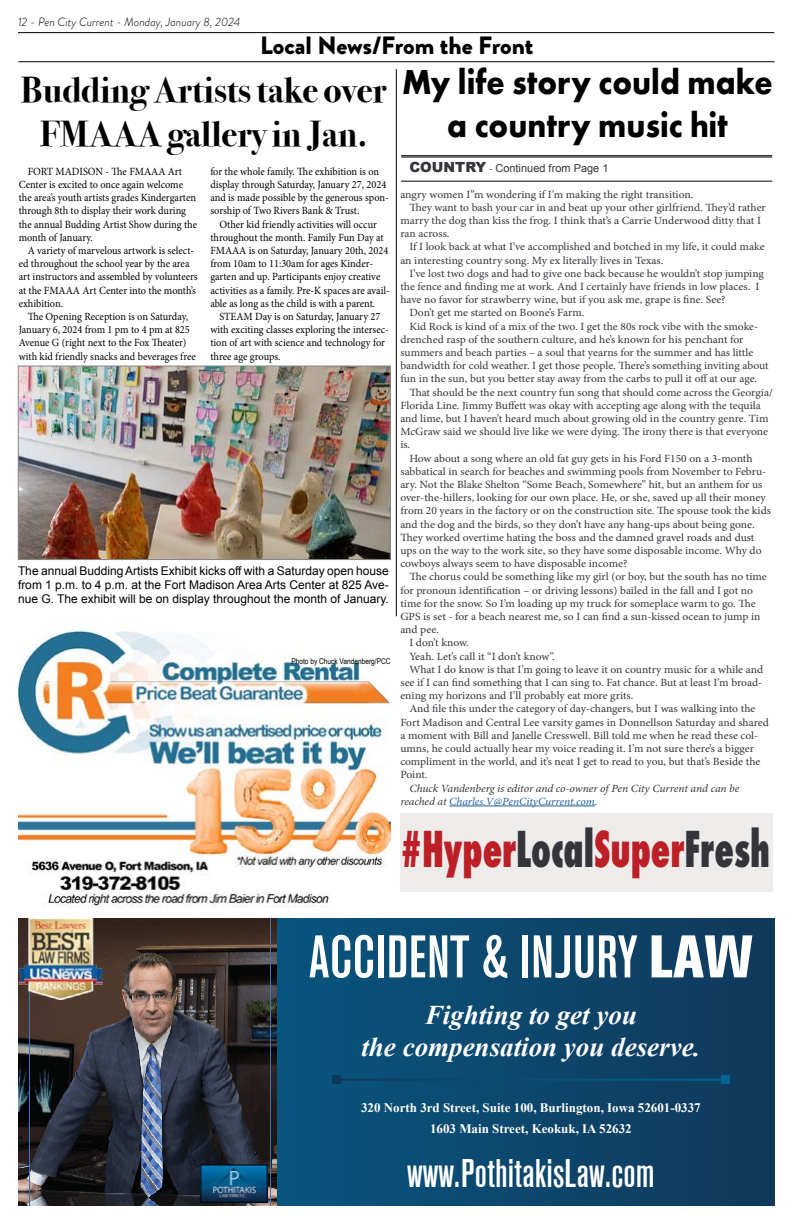
<style>
.page{position:relative;width:792px;height:1224px;background:#fff}
.page>*{position:absolute;margin:0;border:0;box-sizing:border-box;transform-origin:0 0}
.t1{font:63px "Ancona Cd";color:#fff}
.t2{font:800 condensed 48px "Futura";color:#bc2026;scale:.75 1}
.t3{font:41.6px "Ancona Cd";color:#fff}
.t4{font:700 36px/43.2px "Bodoni Svty Two ITCTT";color:#000;text-align:center}
.t5{font:700 36px/43.2px "Futura PT";color:#000;text-align:center;scale:.9 1}
.t6{font:italic 700 27px/32.4px "Times New Roman";color:#fff;text-align:center}
.t7{font:900 25px "Brandon Grotesque";color:#000}
.t8{font:700 13px/21px "Times New Roman";color:#fff;text-align:center}
.t9{font:12px/14.4px "Arial";color:#000;text-align:justify}
.t10{font:italic 300 12px "Brandon Grotesque";color:#000}
.t11{font:11px "Minion Pro";letter-spacing:-.005em;color:#35343b;scale:1.05 1}
.t12{font:11px/13.2px "Minion Pro";color:#000;scale:.94 1}
.t13{font:italic 11px/13.2px "Minion Pro";letter-spacing:-.005em;color:#35343b;scale:1.05 1}
.t14{font:11px "Arial";color:#35343b}
.t15{font:8px "Arial Narrow";color:#000}
.s1{font-weight:900;font-size:14px}
.s2{font-family:"Minion Pro"}
.s3{color:#215e9e}
.s4{color:#35343b}
.s5{font-weight:800}
</style>
<div class="page">
<hr style="left:18px;top:32px;width:756px;height:1px;background:#000">
<hr style="left:18px;top:61px;width:757px;height:1px;background:#000">
<svg style="left:18px;top:918px;width:756px;height:288px;background:#0c466c"></svg>
<img style="left:19px;top:918px;width:257px;height:288px">
<img style="left:19px;top:918px;width:83px;height:81px">
<img style="left:203px;top:1167px;width:62px;height:33px">
<div style="left:201px;top:1165px;width:66px;height:37px;border:1px solid #000"></div>
<hr style="left:336px;top:1079px;width:390px;height:2px;background:#fff">
<svg style="left:722px;top:1076px;width:8px;height:8px"></svg>
<svg style="left:332px;top:1076px;width:8px;height:8px"></svg>
<img style="left:18px;top:628px;width:372px;height:279px">
<hr style="left:449px;top:806px;width:146px;height:1px;background:#215e9e">
<hr style="left:401px;top:155px;width:371px;height:1px;background:#000">
<hr style="left:401px;top:157px;width:371px;height:1px;background:#000">
<hr style="left:401px;top:181px;width:371px;height:1px;background:#000">
<div style="left:400px;top:814px;width:373px;height:78px;background:#edeceb"></div>
<hr style="left:396px;top:69px;width:1px;height:547px;background:#000">
<img style="left:20px;top:368px;width:369px;height:190px">
<div style="left:18px;top:366px;width:373px;height:194px;border:1px solid #888787"></div>
<p class="t10" style="left:18px;top:14px;width:224px">12 - Pen City Current - Monday, January 8, 2024</p>
<h3 class="t7" style="left:260px;top:28px;width:275px">Local News/From the Front</h3>
<h3 class="t4" style="left:21px;top:66px;width:368px">Budding Artists take over<br>FMAAA gallery in Jan.</h3>
<p class="t12" style="left:19px;top:165px;width:191px;text-indent:9px">FORT MADISON - The FMAAA Art Center is excited to once again welcome the area’s youth artists grades Kindergarten through 8th to display their work during the annual Budding Artist Show during the month of January.</p>
<p class="t12" style="left:19px;top:244px;width:192px;text-indent:9px">A variety of marvelous artwork is select&shy;ed throughout the school year by the area art instructors and assembled by volunteers at the FMAAA Art Center into the month’s exhibition.</p>
<p class="t12" style="left:19px;top:310px;width:190px;text-indent:9px">The Opening Reception is on Saturday, January 6, 2024 from 1 pm to 4 pm at 825<br>Avenue G (right next to the Fox Theater) with kid friendly snacks and beverages free</p>
<p class="t12" style="left:210px;top:165px;width:191px">for the whole family. The exhibition is on display through Saturday, January 27, 2024 and is made possible by the generous spon&shy;sorship of Two Rivers Bank &amp; Trust.</p>
<p class="t12" style="left:210px;top:217px;width:192px;text-indent:9px">Other kid friendly activities will occur throughout the month. Family Fun Day at FMAAA is on Saturday, January 20th, 2024 from 10am to 11:30am for ages Kinder&shy;garten and up. Participants enjoy creative activities as a family. Pre-K spaces are avail&shy;able as long as the child is with a parent.</p>
<p class="t12" style="left:210px;top:310px;width:191px;text-indent:9px">STEAM Day is on Saturday, January 27 with exciting classes exploring the intersec&shy;tion of art with science and technology for three age groups.</p>
<p class="t9" style="left:18px;top:563px;width:372px">The annual Budding Artists Exhibit kicks off with a Saturday open house from 1 p.m. to 4 p.m. at the Fort Madison Area Arts Center at 825 Ave&shy;nue G. The exhibit will be on display throughout the month of January.</p>
<p class="t15" style="left:291px;top:655px;width:101px">Photo by Chuck Vandenberg/PCC</p>
<h3 class="t5" style="left:402px;top:59px;width:414px">My life story could make a country music hit</h3>
<p class="t14" style="left:409px;top:161px;width:201px"><span class="s1">COUNTRY</span> <span class="s2">-</span> Continued from Page 1</p>
<p class="t11" style="left:400px;top:187px;width:281px">angry women I”m wondering if I’m making the right transition.</p>
<p class="t11" style="left:409px;top:200px;width:341px">They want to bash your car in and beat up your other girlfriend. They’d rather</p>
<p class="t11" style="left:400px;top:213px;width:345px">marry the dog than kiss the frog. I think that’s a Carrie Underwood ditty that I</p>
<p class="t11" style="left:400px;top:226px;width:48px">ran across.</p>
<p class="t11" style="left:409px;top:240px;width:340px">If I look back at what I’ve accomplished and botched in my life, it could make</p>
<p class="t11" style="left:400px;top:253px;width:252px">an interesting country song. My ex literally lives in Texas.</p>
<p class="t11" style="left:409px;top:266px;width:339px">I’ve lost two dogs and had to give one back because he wouldn’t stop jumping</p>
<p class="t11" style="left:400px;top:279px;width:344px">the fence and finding me at work. And I certainly have friends in low places. I</p>
<p class="t11" style="left:400px;top:292px;width:311px">have no favor for strawberry wine, but if you ask me, grape is fine. See?</p>
<p class="t11" style="left:409px;top:306px;width:168px">Don’t get me started on Boone’s Farm.</p>
<p class="t11" style="left:409px;top:319px;width:334px">Kid Rock is kind of a mix of the two. I get the 80s rock vibe with the smoke-</p>
<p class="t11" style="left:400px;top:332px;width:328px">drenched rasp of the southern culture, and he’s known for his penchant for</p>
<p class="t11" style="left:400px;top:345px;width:338px">summers and beach parties – a soul that yearns for the summer and has little</p>
<p class="t11" style="left:400px;top:358px;width:352px">bandwidth for cold weather. I get those people. There’s something inviting about</p>
<p class="t11" style="left:400px;top:372px;width:341px">fun in the sun, but you better stay away from the carbs to pull it off at our age.</p>
<p class="t11" style="left:409px;top:385px;width:348px">That should be the next country fun song that should come across the Georgia/</p>
<p class="t11" style="left:400px;top:398px;width:345px">Florida Line. Jimmy Buffett was okay with accepting age along with the tequila</p>
<p class="t11" style="left:400px;top:411px;width:352px">and lime, but I haven’t heard much about growing old in the country genre. Tim</p>
<p class="t11" style="left:400px;top:424px;width:352px">McGraw said we should live like we were dying. The irony there is that everyone</p>
<p class="t11" style="left:400px;top:438px;width:11px">is.</p>
<p class="t11" style="left:409px;top:451px;width:328px">How about a song where an old fat guy gets in his Ford F150 on a 3-month</p>
<p class="t11" style="left:400px;top:464px;width:350px">sabbatical in search for beaches and swimming pools from November to Febru-</p>
<p class="t11" style="left:400px;top:477px;width:346px">ary. Not the Blake Shelton “Some Beach, Somewhere” hit, but an anthem for us</p>
<p class="t11" style="left:400px;top:490px;width:349px">over-the-hillers, looking for our own place. He, or she, saved up all their money</p>
<p class="t11" style="left:400px;top:504px;width:355px">from 20 years in the factory or on the construction site. The spouse took the kids</p>
<p class="t11" style="left:400px;top:517px;width:339px">and the dog and the birds, so they don’t have any hang-ups about being gone.</p>
<p class="t11" style="left:400px;top:530px;width:339px">They worked overtime hating the boss and the damned gravel roads and dust</p>
<p class="t11" style="left:400px;top:543px;width:346px">ups on the way to the work site, so they have some disposable income. Why do</p>
<p class="t11" style="left:400px;top:556px;width:218px">cowboys always seem to have disposable income?</p>
<p class="t11" style="left:409px;top:570px;width:342px">The chorus could be something like my girl (or boy, but the south has no time</p>
<p class="t11" style="left:400px;top:583px;width:337px">for pronoun identification – or driving lessons) bailed in the fall and I got no</p>
<p class="t11" style="left:400px;top:596px;width:340px">time for the snow. So I’m loading up my truck for someplace warm to go. The</p>
<p class="t11" style="left:400px;top:609px;width:345px">GPS is set - for a beach nearest me, so I can find a sun-kissed ocean to jump in</p>
<p class="t11" style="left:400px;top:622px;width:38px">and pee.</p>
<p class="t11" style="left:409px;top:636px;width:58px">I don’t know.</p>
<p class="t11" style="left:409px;top:649px;width:140px">Yeah. Let’s call it “I don’t know”.</p>
<p class="t11" style="left:409px;top:662px;width:338px">What I do know is that I’m going to leave it on country music for a while and</p>
<p class="t11" style="left:400px;top:675px;width:346px">see if I can find something that I can sing to. Fat chance. But at least I’m broad-</p>
<p class="t11" style="left:400px;top:688px;width:223px">ening my horizons and I’ll probably eat more grits.</p>
<p class="t11" style="left:409px;top:702px;width:331px">And file this under the category of day-changers, but I was walking into the</p>
<p class="t11" style="left:400px;top:715px;width:352px">Fort Madison and Central Lee varsity games in Donnellson Saturday and shared</p>
<p class="t11" style="left:400px;top:728px;width:342px">a moment with Bill and Janelle Cresswell. Bill told me when he read these col-</p>
<p class="t11" style="left:400px;top:741px;width:338px">umns, he could actually hear my voice reading it. I’m not sure there’s a bigger</p>
<p class="t11" style="left:400px;top:754px;width:344px">compliment in the world, and it’s neat I get to read to you, but that’s Beside the</p>
<p class="t11" style="left:400px;top:768px;width:27px">Point.</p>
<p class="t13" style="left:400px;top:782px;width:324px;text-indent:9px">Chuck Vandenberg is editor and co-owner of Pen City Current and can be reached at <span class="s3">Charles.V@PenCityCurrent.com</span>.</p>
<h2 class="t2" style="left:400px;top:817px;width:495px">#Hyper<span class="s4">Local</span>Super<span class="s4">Fresh</span></h2>
<h1 class="t1" style="left:309px;top:913px;width:446px">ACCIDENT &amp; INJURY <span class="s5">LAW</span></h1>
<h3 class="t6" style="left:361px;top:998px;width:340px">Fighting to get you<br>the compensation you deserve.</h3>
<p class="t8" style="left:361px;top:1097px;width:341px">320 North 3rd Street, Suite 100, Burlington, Iowa 52601-0337<br>1603 Main Street, Keokuk, IA 52632</p>
<h3 class="t3" style="left:407px;top:1144px;width:249px">www.PothitakisLaw.com</h3>
</div>
